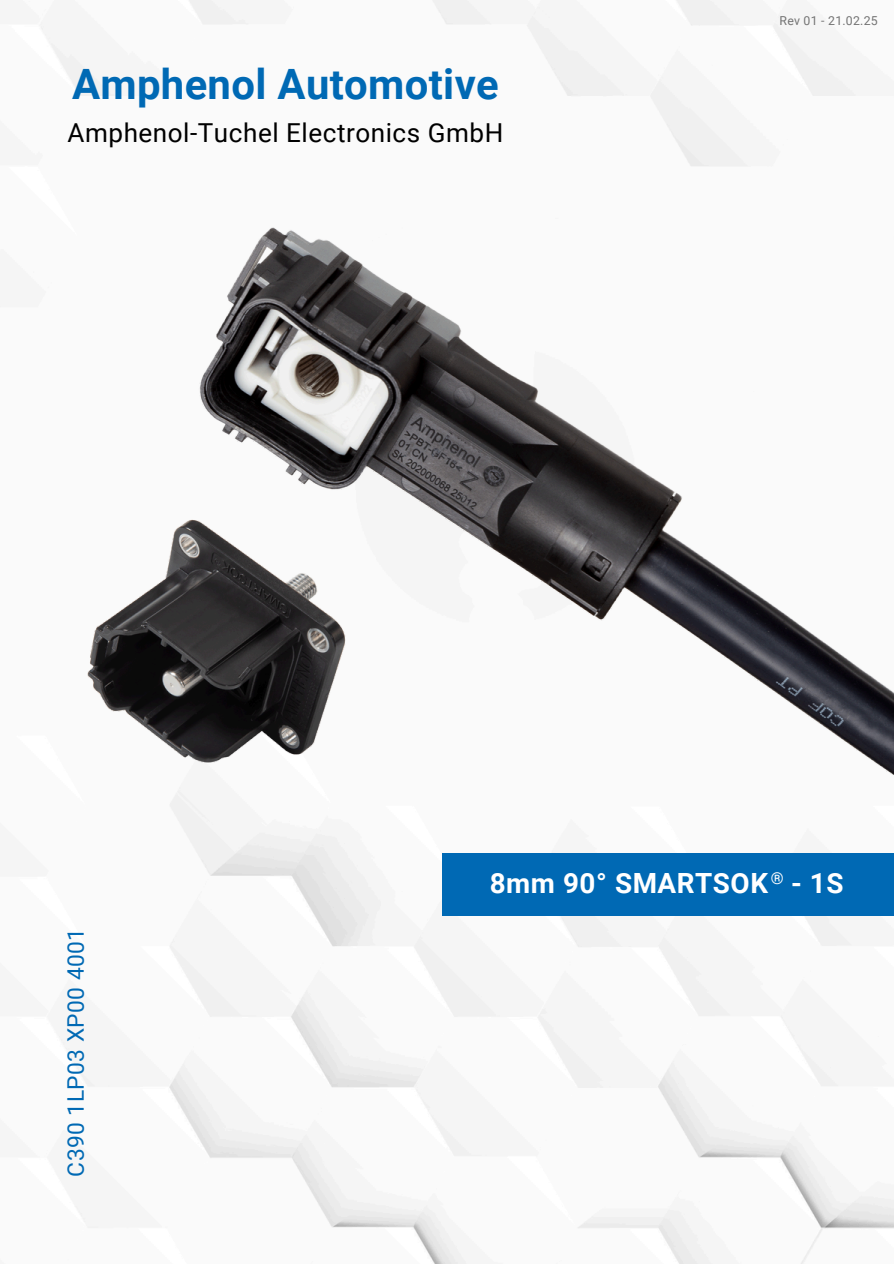
<style>
.page{position:relative;width:894px;height:1264px;background:#fff}
.page>*{position:absolute;margin:0;border:0;box-sizing:border-box;transform-origin:0 0}
.t1{font:700 41.85px "Roboto";letter-spacing:.01em;color:#0069b4}
.t2{font:700 27.75px "Roboto";letter-spacing:.02em;color:#fff}
.t3{font:26.1px "Roboto";letter-spacing:.02em;color:#000}
.t4{font:22.8px "Roboto";letter-spacing:.02em;color:#0069b4}
.t5{font:16.5px "Roboto";color:#fff}
.t6{font:12.3px "Roboto";letter-spacing:.02em;color:#737373}
</style>
<div class="page">
<img style="left:40px;top:0;width:853px;height:1263px">
<div style="left:442px;top:853px;width:451px;height:62px;background:#0069b4"></div>
<img style="left:0;top:208px;width:893px;height:602px">
<p class="t1" style="left:72px;top:60px;width:428px">Amphenol Automotive</p>
<h1 class="t3" style="left:67px;top:118px;width:437px">Amphenol-Tuchel Electronics GmbH</h1>
<h2 class="t6" style="left:779px;top:13px;width:100px">Rev 01 - 21.02.25</h2>
<p class="t4" style="left:63px;top:1176px;width:250px;rotate:-90deg">C390 1LP03 XP00 4001</p>
<h4 class="t5" style="left:770px;top:868px;width:14px">®</h4>
<h3 class="t2" style="left:489px;top:866px;width:355px">8mm 90° SMARTSOK - 1S</h3>
</div>
